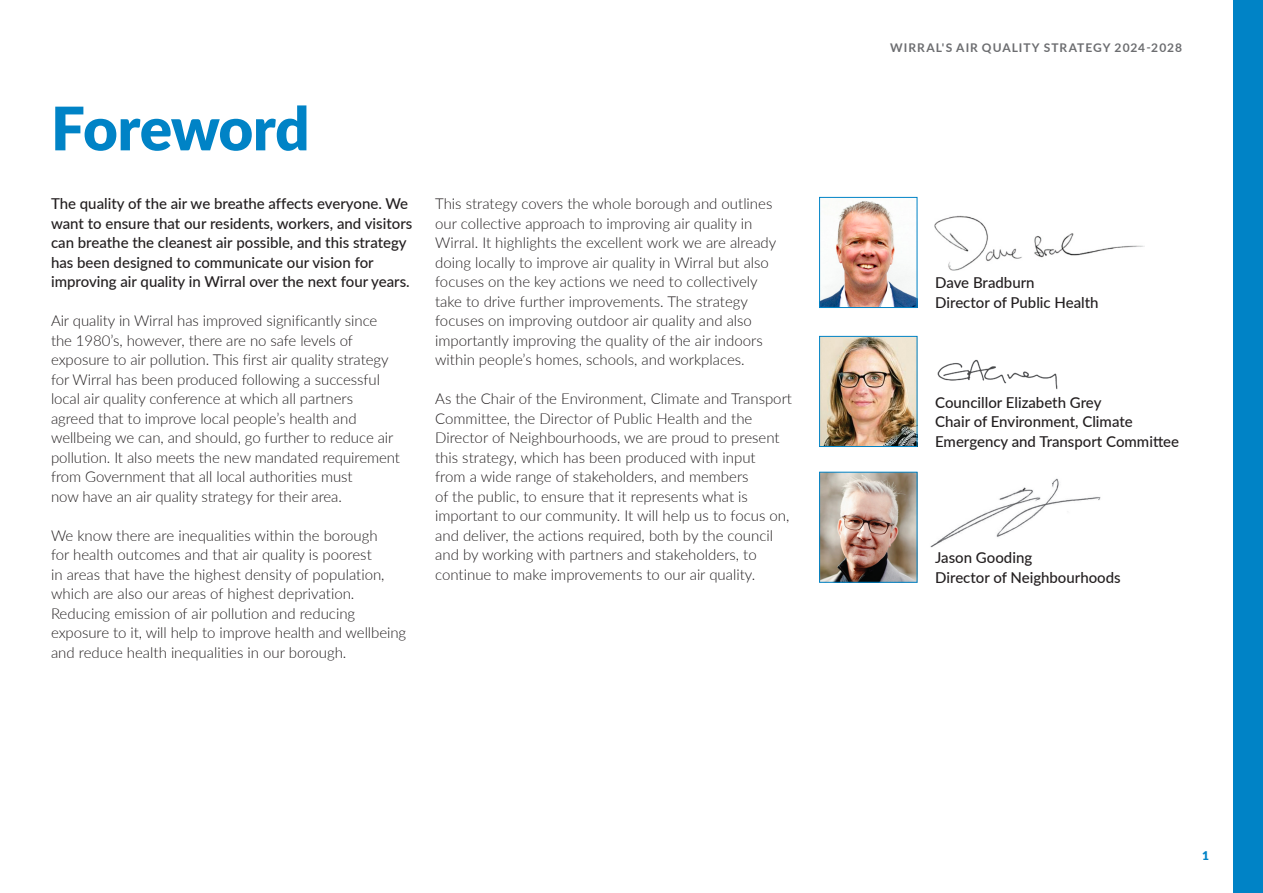
<style>
.page{position:relative;width:1263px;height:893px;background:#fff}
.page>*{position:absolute;margin:0;border:0;box-sizing:border-box;transform-origin:0 0}
.t1{font:900 60px "Lato";letter-spacing:-.01em;color:#0083c6}
.t2{font:300 15px/19.5px "Lato";color:#231f20}
.t3{font:500 15px/19.5px "Lato";color:#231f20}
.t4{font:700 12px "Lato";letter-spacing:.085em;color:#6c6d70}
.t5{font:900 12px "Lato";color:#0083c6}
</style>
<div class="page">
<div style="left:1233px;top:0;width:30px;height:893px;background:#0083c6"></div>
<img style="left:821px;top:201px;width:94px;height:105px">
<div style="left:819px;top:197px;width:98px;height:111px;border:1px solid #0083c6"></div>
<img style="left:935px;top:216px;width:209px;height:54px">
<img style="left:821px;top:338px;width:94px;height:107px">
<div style="left:819px;top:336px;width:98px;height:111px;border:1px solid #0083c6"></div>
<img style="left:937px;top:359px;width:121px;height:31px">
<img style="left:821px;top:474px;width:94px;height:107px">
<div style="left:819px;top:472px;width:98px;height:111px;border:1px solid #0083c6"></div>
<img style="left:930px;top:478px;width:171px;height:70px">
<p class="t1" style="left:51px;top:83px;width:260px">Foreword</p>
<p class="t3" style="left:51px;top:193px;width:363px">The quality of the air we breathe affects everyone. We want to ensure that our residents, workers, and visitors can breathe the cleanest air possible, and this strategy has been designed to communicate our vision for improving air quality in Wirral over the next four years.</p>
<p class="t2" style="left:51px;top:311px;width:350px">Air quality in Wirral has improved significantly since the 1980’s, however, there are no safe levels of exposure to air pollution. This first air quality strategy for Wirral has been produced following a successful local air quality conference at which all partners agreed that to improve local people’s health and wellbeing we can, and should, go further to reduce air pollution. It also meets the new mandated requirement from Government that all local authorities must<br>now have an air quality strategy for their area.</p>
<p class="t2" style="left:51px;top:525px;width:357px">We know there are inequalities within the borough<br>for health outcomes and that air quality is poorest<br>in areas that have the highest density of population, which are also our areas of highest deprivation.<br>Reducing emission of air pollution and reducing exposure to it, will help to improve health and wellbeing and reduce health inequalities in our borough.</p>
<p class="t2" style="left:435px;top:194px;width:343px">This strategy covers the whole borough and outlines our collective approach to improving air quality in Wirral. It highlights the excellent work we are already doing locally to improve air quality in Wirral but also focuses on the key actions we need to collectively take to drive further improvements. The strategy focuses on improving outdoor air quality and also importantly improving the quality of the air indoors within people’s homes, schools, and workplaces.</p>
<p class="t2" style="left:435px;top:389px;width:358px">As the Chair of the Environment, Climate and Transport Committee, the Director of Public Health and the Director of Neighbourhoods, we are proud to present this strategy, which has been produced with input<br>from a wide range of stakeholders, and members<br>of the public, to ensure that it represents what is important to our community. It will help us to focus on, and deliver, the actions required, both by the council and by working with partners and stakeholders, to continue to make improvements to our air quality.</p>
<p class="t4" style="left:890px;top:39px;width:293px">WIRRAL'S AIR QUALITY STRATEGY 2024-2028</p>
<p class="t3" style="left:935px;top:272px;width:101px">Dave Bradburn</p>
<p class="t3" style="left:935px;top:292px;width:165px">Director of Public Health</p>
<p class="t3" style="left:935px;top:392px;width:168px">Councillor Elizabeth Grey</p>
<p class="t3" style="left:935px;top:411px;width:245px">Chair of Environment, Climate<br>Emergency and Transport Committee</p>
<p class="t3" style="left:935px;top:547px;width:99px">Jason Gooding</p>
<p class="t3" style="left:935px;top:567px;width:187px">Director of Neighbourhoods</p>
<p class="t5" style="left:1202px;top:847px;width:8px">1</p>
</div>
